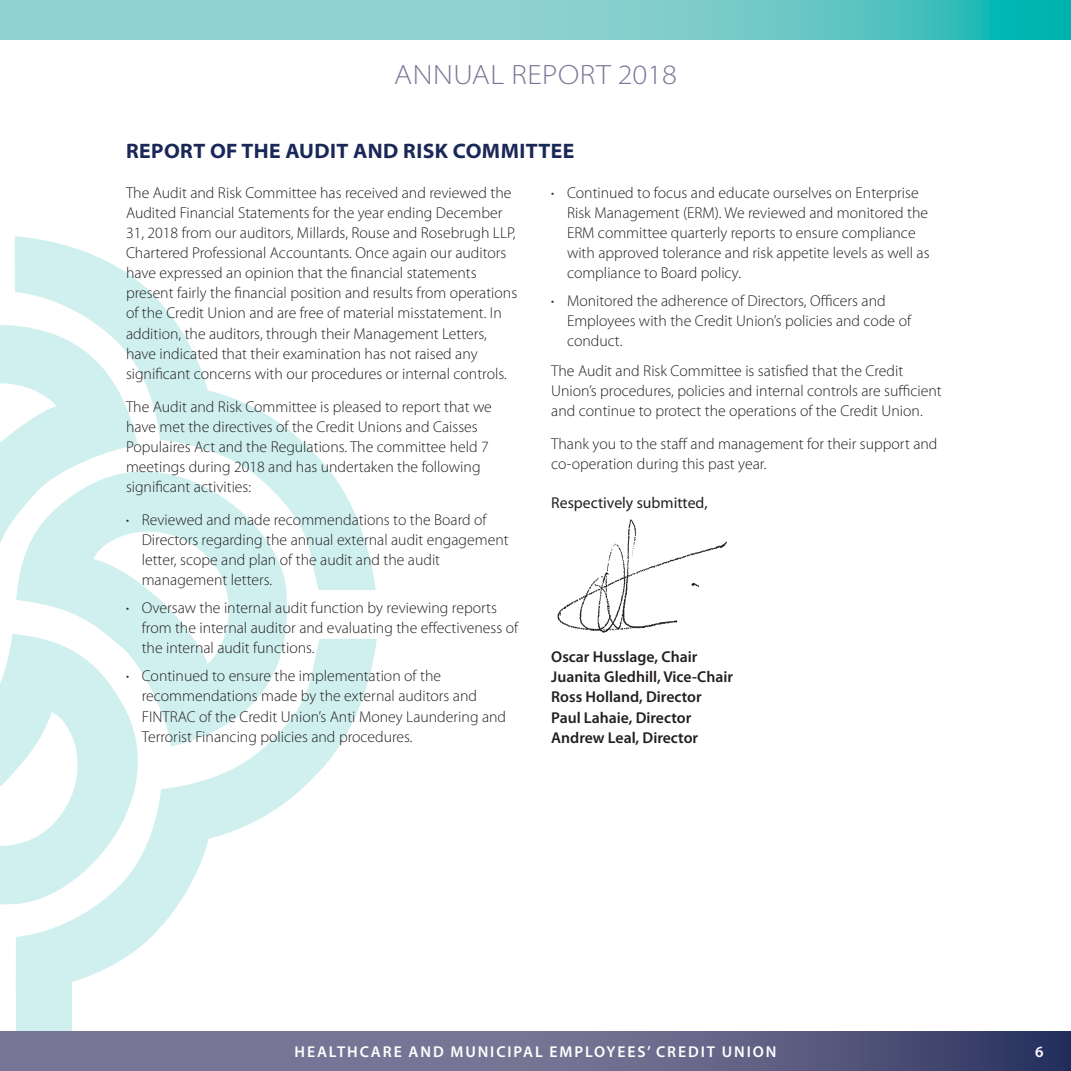
<style>
.page{position:relative;width:1071px;height:1071px;background:#fff}
.page>*{position:absolute;margin:0;border:0;box-sizing:border-box;transform-origin:0 0}
.t1{font:300 semi-expanded 28px "Myriad Pro";letter-spacing:.02em;color:#777595}
.t2{font:700 semi-expanded 21px "Myriad Pro";letter-spacing:.02em;color:#1a2858;scale:.95 1}
.t3{font:300 15.75px/20.1px "Myriad Pro";color:#231f20}
.t4{font:600 15.75px/20.1px "Myriad Pro";color:#231f20}
.t5{font:600 15.75px "Myriad Pro";letter-spacing:.12em;color:#fff}
.t6{font:15.75px "Myriad Pro";color:#231f20}
.s1{font-size:12.25px;color:#1a2858}
</style>
<div class="page">
<svg style="left:16px;top:590px;width:271px;height:49px;fill:#cff0ee"></svg>
<svg style="left:0;top:325px;width:138px;height:270px"></svg>
<svg style="left:0;top:634px;width:174px;height:271px;fill:#cff0ee"></svg>
<svg style="left:15px;top:236px;width:361px;height:354px"></svg>
<svg style="left:16px;top:639px;width:361px;height:343px"></svg>
<div style="left:16px;top:948px;width:56px;height:123px;background:#cff0ee"></div>
<div style="left:0;top:0;width:1024px;height:39px;background:#8ed2d0"></div>
<div style="left:0;top:1032px;width:1071px;height:39px;background:#777595"></div>
<div style="left:457px;top:1032px;width:614px;height:39px;background:linear-gradient(to right,#85819e,#2e3661)"></div>
<svg style="left:647px;top:0;width:424px;height:39px;background:#4cc1bf"></svg>
<img style="left:557px;top:519px;width:170px;height:114px">
<h1 class="t1" style="left:394px;top:59px;width:284px">ANNUAL REPORT 2018</h1>
<h2 class="t2" style="left:126px;top:139px;width:473px">REPORT OF THE AUDIT AND RISK COMMITTEE</h2>
<p class="t3" style="left:126px;top:182px;width:393px">The Audit and Risk Committee has received and reviewed the Audited Financial Statements for the year ending December 31, 2018 from our auditors, Millards, Rouse and Rosebrugh LLP, Chartered Professional Accountants. Once again our auditors have expressed an opinion that the financial statements present fairly the financial position and results from operations of the Credit Union and are free of material misstatement. In addition, the auditors, through their Management Letters, have indicated that their examination has not raised any significant concerns with our procedures or internal controls.</p>
<p class="t3" style="left:126px;top:396px;width:367px">The Audit and Risk Committee is pleased to report that we have met the directives of the Credit Unions and Caisses Populaires Act and the Regulations. The committee held 7 meetings during 2018 and has undertaken the following significant activities:</p>
<p class="t3" style="left:142px;top:509px;width:368px;text-indent:-16px"><span class="s1">•</span> Reviewed and made recommendations to the Board of Directors regarding the annual external audit engagement letter, scope and plan of the audit and the audit management letters.</p>
<p class="t3" style="left:142px;top:598px;width:378px;text-indent:-16px"><span class="s1">•</span> Oversaw the internal audit function by reviewing reports from the internal auditor and evaluating the effectiveness of the internal audit functions.</p>
<p class="t3" style="left:142px;top:666px;width:366px;text-indent:-16px"><span class="s1">•</span> Continued to ensure the implementation of the recommendations made by the external auditors and FINTRAC of the Credit Union’s Anti Money Laundering and Terrorist Financing policies and procedures.</p>
<p class="t3" style="left:567px;top:182px;width:364px;text-indent:-16px"><span class="s1">•</span> Continued to focus and educate ourselves on Enterprise Risk Management (ERM). We reviewed and monitored the ERM committee quarterly reports to ensure compliance with approved tolerance and risk appetite levels as well as compliance to Board policy.</p>
<p class="t3" style="left:567px;top:291px;width:346px;text-indent:-16px"><span class="s1">•</span> Monitored the adherence of Directors, Officers and<br>Employees with the Credit Union’s policies and code of conduct.</p>
<p class="t3" style="left:551px;top:361px;width:392px">The Audit and Risk Committee is satisfied that the Credit<br>Union’s procedures, policies and internal controls are sufficient and continue to protect the operations of the Credit Union.</p>
<p class="t3" style="left:551px;top:434px;width:388px">Thank you to the staff and management for their support and co-operation during this past year.</p>
<p class="t6" style="left:551px;top:493px;width:158px">Respectively submitted,</p>
<p class="t4" style="left:551px;top:646px;width:183px">Oscar Husslage, Chair<br>Juanita Gledhill, Vice-Chair<br>Ross Holland, Director<br>Paul Lahaie, Director<br>Andrew Leal, Director</p>
<p class="t5" style="left:295px;top:1042px;width:483px">HEALTHCARE AND MUNICIPAL EMPLOYEES’ CREDIT UNION</p>
<p class="t5" style="left:1035px;top:1042px;width:10px">6</p>
</div>
